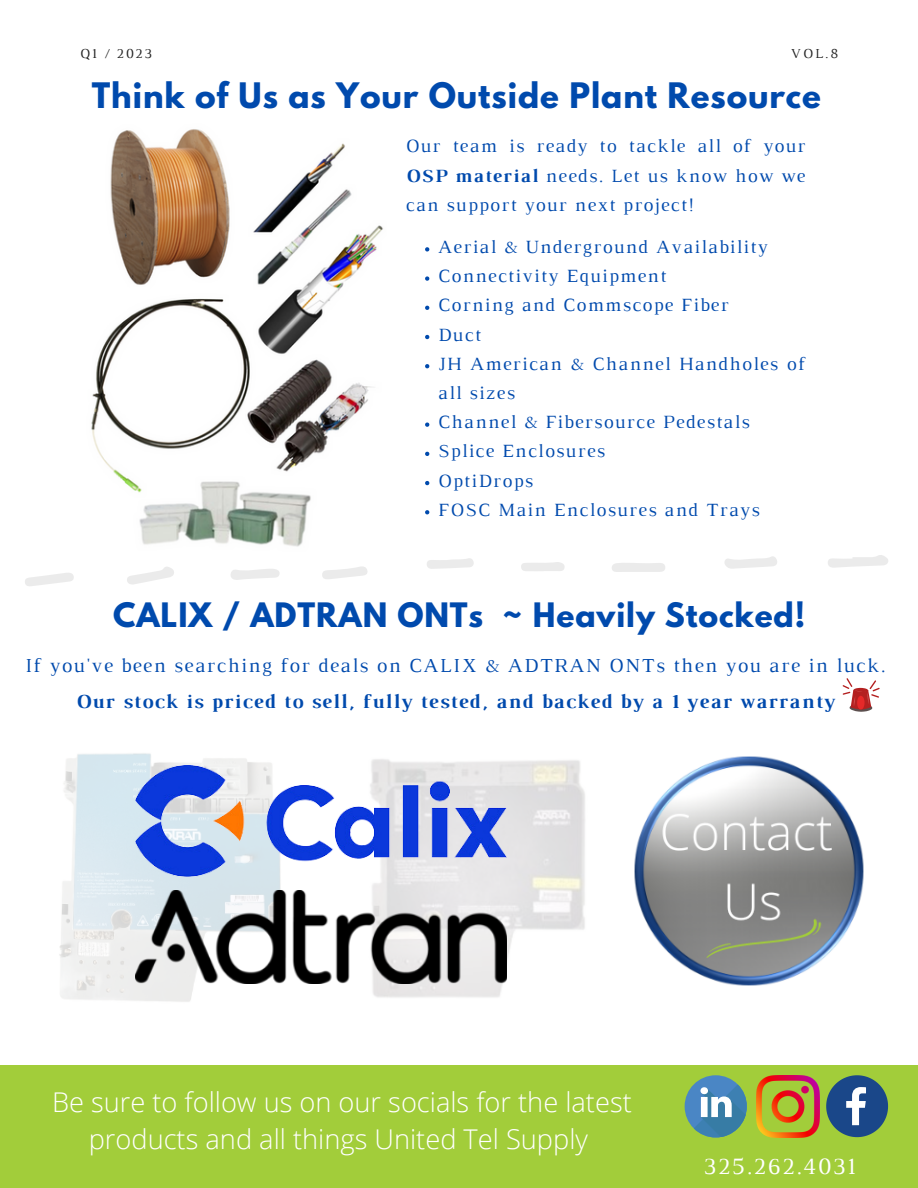
<style>
.page{position:relative;width:918px;height:1188px;background:#fff}
.page>*{position:absolute;margin:0;border:0;box-sizing:border-box;transform-origin:0 0}
.t1{font:700 31.2px "League Spartan";letter-spacing:.03em;color:#004aad}
.t2{font:700 29.85px "League Spartan";letter-spacing:.03em;color:#004aad}
.t3{font:300 27.3px/37.2px "Open Sans";color:#fff;text-align:center}
.t4{font:23.85px "Luthier";letter-spacing:.07em;color:#fff}
.t5{font:20.25px "Luthier";letter-spacing:.07em;color:#004aad}
.t6{font:700 20.25px "Luthier";letter-spacing:.07em;color:#004aad}
.t7{font:19.05px/29.2px "Luthier";letter-spacing:.07em;color:#004aad}
.t8{font:13.95px "Luthier";letter-spacing:.14em;color:#222}
.s1{font-weight:700}
</style>
<div class="page">
<div style="left:0;top:1066px;width:918px;height:122px;background:#a2cd3a"></div>
<svg style="left:826px;top:1075px;width:62px;height:62px"></svg>
<img style="left:757px;top:1075px;width:63px;height:62px">
<div style="left:685px;top:1075px;width:62px;height:62px;background:#4a86c5;border-radius:50%"></div>
<svg style="left:694px;top:1084px;width:53px;height:54px"></svg>
<img style="left:91px;top:129px;width:292px;height:418px">
<svg style="left:25px;top:555px;width:863px;height:31px"></svg>
<img style="left:634px;top:756px;width:230px;height:230px">
<img style="left:59px;top:753px;width:526px;height:249px">
<img style="left:136px;top:765px;width:370px;height:112px">
<img style="left:136px;top:891px;width:370px;height:92px">
<svg style="left:843px;top:678px;width:37px;height:34px"></svg>
<svg style="left:425px;top:247px;width:4px;height:5px"></svg>
<svg style="left:425px;top:276px;width:4px;height:5px"></svg>
<svg style="left:425px;top:306px;width:4px;height:4px"></svg>
<svg style="left:425px;top:335px;width:4px;height:4px"></svg>
<svg style="left:425px;top:364px;width:4px;height:4px"></svg>
<svg style="left:425px;top:423px;width:4px;height:4px"></svg>
<svg style="left:425px;top:452px;width:4px;height:4px"></svg>
<svg style="left:425px;top:481px;width:4px;height:4px"></svg>
<svg style="left:425px;top:510px;width:4px;height:4px"></svg>
<p class="t8" style="left:80px;top:49px;width:73px">Q1 / 2023</p>
<p class="t8" style="left:791px;top:49px;width:49px">VOL.8</p>
<h1 class="t1" style="left:92px;top:80px;width:731px">Think of Us as Your Outside Plant Resource</h1>
<p class="t7" style="left:406px;top:133px;width:401px;text-align:justify">Our team is ready to tackle all of your <span class="s1">OSP material</span> needs. Let us know how we can support your next project!</p>
<p class="t7" style="left:438px;top:234px;width:369px">Aerial &amp; Underground Availability<br>Connectivity Equipment<br>Corning and Commscope Fiber<br>Duct<br>JH American &amp; Channel Handholes of all sizes<br>Channel &amp; Fibersource Pedestals<br>Splice Enclosures<br>OptiDrops<br>FOSC Main Enclosures and Trays</p>
<h2 class="t2" style="left:113px;top:600px;width:694px">CALIX / ADTRAN ONTs ~ Heavily Stocked!</h2>
<p class="t5" style="left:25px;top:658px;width:862px">If you've been searching for deals on CALIX &amp; ADTRAN ONTs then you are in luck.</p>
<p class="t6" style="left:76px;top:694px;width:760px">Our stock is priced to sell, fully tested, and backed by a 1 year warranty</p>
<h3 class="t3" style="left:52px;top:1083px;width:581px">Be sure to follow us on our socials for the latest products and all things United Tel Supply</h3>
<p class="t4" style="left:704px;top:1158px;width:153px">325.262.4031</p>
</div>
